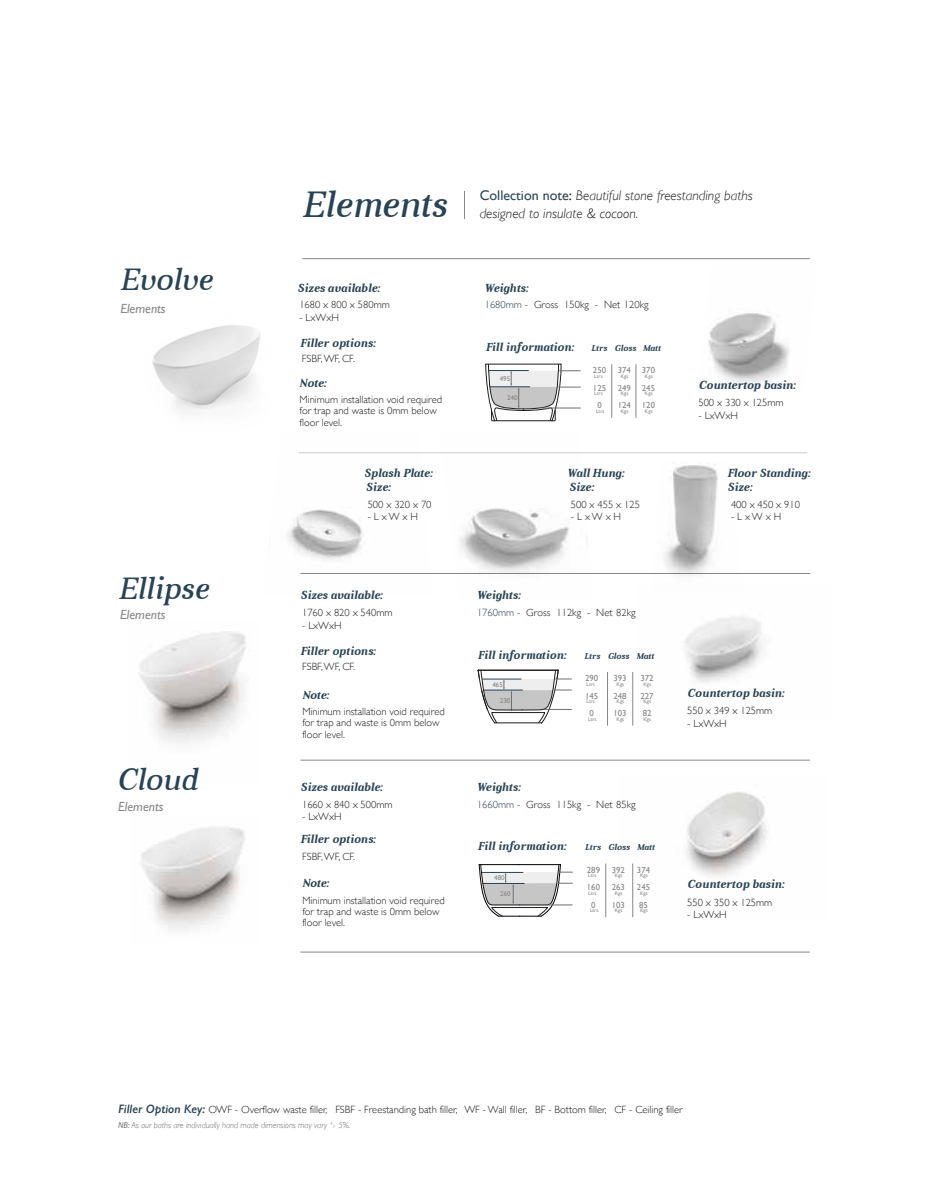
<style>
.page{position:relative;width:943px;height:1191px;background:#fff}
.page>*{position:absolute;margin:0;border:0;box-sizing:border-box;transform-origin:0 0}
.t1{font:italic 37.1px "Aver";color:#294354}
.t2{font:italic 31.15px "Aver";color:#294354}
.t3{font:italic 300 14px/17.5px "Gill Sans";color:#1d1d1b}
.t4{font:italic 13.3px "Gill Sans";color:#878787}
.t5{font:italic 700 11.9px "Aver";color:#294354}
.t6{font:italic 700 11.72px "Aver";color:#294354}
.t7{font:300 10.5px/11.4px "Gill Sans";color:#1d1d1b}
.t8{font:8.75px/17.5px "Gill Sans";color:#878787;text-align:justify}
.t9{font:italic 300 8.75px "Gill Sans";color:#706f6f}
.t10{font:italic 700 8.75px "Aver";color:#294354}
.t11{font:7px "Gill Sans";color:#878787}
.t12{font:5.25px "Gill Sans";color:#878787}
.s1{font-weight:400;font-style:normal;color:#294354}
.s2{font-weight:400;font-style:normal}
.s3{color:#294354}
.s4{font-weight:600;font-style:italic;font-size:12.25px;color:#294354}
.s5{font-family:"Myriad Pro";font-weight:400}
.s6{font-size:5.25px}
</style>
<div class="page">
<img style="left:152px;top:325px;width:109px;height:88px">
<svg style="left:464px;top:191px;width:1px;height:28px"></svg>
<img style="left:684px;top:617px;width:78px;height:66px">
<img style="left:139px;top:631px;width:107px;height:112px">
<hr style="left:607px;top:672px;width:1px;height:53px;background:#878787">
<hr style="left:632px;top:672px;width:1px;height:53px;background:#878787">
<svg style="left:477px;top:670px;width:94px;height:53px"></svg>
<img style="left:632px;top:792px;width:135px;height:126px">
<img style="left:141px;top:827px;width:104px;height:103px">
<hr style="left:605px;top:863px;width:1px;height:54px;background:#878787">
<hr style="left:632px;top:863px;width:1px;height:54px;background:#878787">
<svg style="left:478px;top:864px;width:94px;height:53px"></svg>
<hr style="left:300px;top:573px;width:510px;height:1px;background:#878787">
<hr style="left:300px;top:759px;width:510px;height:1px;background:#878787">
<hr style="left:300px;top:951px;width:510px;height:1px;background:#878787">
<hr style="left:302px;top:258px;width:508px;height:1px;background:#878787">
<hr style="left:299px;top:452px;width:508px;height:1px;background:#cdcccc">
<hr style="left:611px;top:364px;width:1px;height:54px;background:#878787">
<hr style="left:635px;top:364px;width:1px;height:54px;background:#878787">
<img style="left:665px;top:464px;width:53px;height:112px">
<img style="left:439px;top:452px;width:154px;height:121px">
<img style="left:287px;top:452px;width:145px;height:122px">
<img style="left:708px;top:313px;width:81px;height:70px">
<svg style="left:485px;top:363px;width:95px;height:58px"></svg>
<h2 class="t2" style="left:120px;top:263px;width:94px">Evolve</h2>
<p class="t4" style="left:120px;top:300px;width:47px">Elements</p>
<h2 class="t2" style="left:118px;top:571px;width:92px">Ellipse</h2>
<p class="t4" style="left:120px;top:607px;width:47px">Elements</p>
<h2 class="t2" style="left:116px;top:762px;width:82px">Cloud</h2>
<p class="t4" style="left:118px;top:798px;width:47px">Elements</p>
<h1 class="t1" style="left:302px;top:184px;width:146px">Elements</h1>
<h3 class="t3" style="left:479px;top:187px;width:275px"><span class="s1">Collection note</span><span class="s2">:</span> Beautiful stone freestanding baths designed to insulate &amp; cocoon.</h3>
<p class="t5" style="left:297px;top:281px;width:84px">Sizes available:</p>
<p class="t5" style="left:485px;top:281px;width:45px">Weights:</p>
<p class="t7" style="left:299px;top:299px;width:92px">1680 x 800 x 580mm</p>
<p class="t7" style="left:299px;top:311px;width:41px">- LxWxH</p>
<p class="t7" style="left:485px;top:299px;width:165px"><span class="s3">1680mm</span> - Gross 150kg - Net 120kg</p>
<p class="t5" style="left:300px;top:336px;width:77px">Filler options:</p>
<p class="t7" style="left:302px;top:352px;width:54px">FSBF, WF, CF.</p>
<p class="t6" style="left:485px;top:340px;width:90px">Fill information:</p>
<p class="t10" style="left:591px;top:343px;width:71px">Ltrs Gloss Matt</p>
<p class="t5" style="left:300px;top:376px;width:28px">Note:</p>
<p class="t7" style="left:299px;top:393px;width:144px">Minimum installation void required for trap and waste is 0mm below floor level.</p>
<p class="t11" style="left:499px;top:374px;width:12px">495</p>
<p class="t11" style="left:507px;top:393px;width:12px">240</p>
<p class="t8" style="left:617px;top:361px;width:15px">374<br>249<br>124</p>
<p class="t8" style="left:593px;top:361px;width:15px;text-align:center">250<br>125<br>0</p>
<p class="t12" style="left:594px;top:373px;width:10px">Ltrs</p>
<p class="t12" style="left:621px;top:373px;width:9px">Kgs</p>
<p class="t12" style="left:621px;top:390px;width:9px">Kgs</p>
<p class="t12" style="left:621px;top:408px;width:9px">Kgs</p>
<p class="t12" style="left:594px;top:390px;width:10px">Ltrs</p>
<p class="t12" style="left:596px;top:408px;width:10px">Ltrs</p>
<p class="t8" style="left:642px;top:361px;width:15px">370<br>245<br>120</p>
<p class="t12" style="left:645px;top:373px;width:9px">Kgs</p>
<p class="t12" style="left:645px;top:390px;width:9px">Kgs</p>
<p class="t12" style="left:645px;top:408px;width:9px">Kgs</p>
<p class="t5" style="left:698px;top:378px;width:99px">Countertop basin:</p>
<p class="t7" style="left:698px;top:396px;width:87px">500 x 330 x 125mm</p>
<p class="t7" style="left:698px;top:409px;width:41px">- LxWxH</p>
<p class="t5" style="left:364px;top:466px;width:70px">Splash Plate:</p>
<p class="t5" style="left:567px;top:466px;width:58px">Wall Hung:</p>
<p class="t5" style="left:727px;top:466px;width:84px">Floor Standing:</p>
<p class="t5" style="left:366px;top:480px;width:26px">Size:</p>
<p class="t5" style="left:569px;top:480px;width:26px">Size:</p>
<p class="t5" style="left:727px;top:480px;width:26px">Size:</p>
<p class="t7" style="left:368px;top:498px;width:65px">500 x 320 x 70</p>
<p class="t7" style="left:368px;top:510px;width:52px">- L x W x H</p>
<p class="t7" style="left:571px;top:498px;width:70px">500 x 455 x 125</p>
<p class="t7" style="left:571px;top:510px;width:52px">- L x W x H</p>
<p class="t7" style="left:731px;top:498px;width:70px">400 x 450 x 910</p>
<p class="t7" style="left:731px;top:510px;width:52px">- L x W x H</p>
<p class="t5" style="left:300px;top:588px;width:84px">Sizes available:</p>
<p class="t5" style="left:477px;top:588px;width:45px">Weights:</p>
<p class="t7" style="left:302px;top:606px;width:92px">1760 x 820 x 540mm</p>
<p class="t7" style="left:302px;top:619px;width:41px">- LxWxH</p>
<p class="t7" style="left:477px;top:606px;width:160px"><span class="s3">1760mm</span> - Gross 112kg - Net 82kg</p>
<p class="t5" style="left:300px;top:644px;width:77px">Filler options:</p>
<p class="t7" style="left:302px;top:660px;width:54px">FSBF, WF, CF.</p>
<p class="t5" style="left:302px;top:688px;width:28px">Note:</p>
<p class="t7" style="left:302px;top:705px;width:144px">Minimum installation void required for trap and waste is 0mm below floor level.</p>
<p class="t6" style="left:478px;top:648px;width:90px">Fill information:</p>
<p class="t10" style="left:584px;top:650px;width:71px">Ltrs Gloss Matt</p>
<p class="t12" style="left:643px;top:681px;width:9px">Kgs</p>
<p class="t12" style="left:643px;top:698px;width:9px">Kgs</p>
<p class="t12" style="left:643px;top:716px;width:9px">Kgs</p>
<p class="t8" style="left:613px;top:669px;width:15px">393<br>248<br>103</p>
<p class="t8" style="left:640px;top:669px;width:15px">372<br>227<br>82</p>
<p class="t8" style="left:585px;top:669px;width:15px;text-align:center">290<br>145<br>0</p>
<p class="t11" style="left:492px;top:680px;width:12px">465</p>
<p class="t11" style="left:500px;top:696px;width:12px">230</p>
<p class="t12" style="left:586px;top:681px;width:10px">Ltrs</p>
<p class="t12" style="left:616px;top:681px;width:9px">Kgs</p>
<p class="t12" style="left:616px;top:698px;width:9px">Kgs</p>
<p class="t12" style="left:616px;top:716px;width:9px">Kgs</p>
<p class="t12" style="left:586px;top:698px;width:10px">Ltrs</p>
<p class="t12" style="left:588px;top:716px;width:10px">Ltrs</p>
<p class="t5" style="left:687px;top:686px;width:99px">Countertop basin:</p>
<p class="t7" style="left:687px;top:704px;width:87px">550 x 349 x 125mm</p>
<p class="t7" style="left:687px;top:717px;width:41px">- LxWxH</p>
<p class="t5" style="left:300px;top:780px;width:84px">Sizes available:</p>
<p class="t5" style="left:477px;top:780px;width:45px">Weights:</p>
<p class="t7" style="left:302px;top:798px;width:92px">1660 x 840 x 500mm</p>
<p class="t7" style="left:302px;top:810px;width:41px">- LxWxH</p>
<p class="t7" style="left:477px;top:798px;width:160px"><span class="s3">1660mm</span> - Gross 115kg - Net 85kg</p>
<p class="t5" style="left:300px;top:832px;width:77px">Filler options:</p>
<p class="t7" style="left:302px;top:850px;width:54px">FSBF, WF, CF.</p>
<p class="t6" style="left:478px;top:839px;width:90px">Fill information:</p>
<p class="t10" style="left:585px;top:842px;width:71px">Ltrs Gloss Matt</p>
<p class="t5" style="left:302px;top:876px;width:28px">Note:</p>
<p class="t7" style="left:302px;top:894px;width:144px">Minimum installation void required for trap and waste is 0mm below floor level.</p>
<p class="t11" style="left:494px;top:873px;width:12px">480</p>
<p class="t11" style="left:500px;top:890px;width:12px">260</p>
<p class="t8" style="left:611px;top:860px;width:15px">392<br>263<br>103</p>
<p class="t8" style="left:587px;top:860px;width:15px;text-align:center">289<br>160<br>0</p>
<p class="t12" style="left:588px;top:872px;width:10px">Ltrs</p>
<p class="t12" style="left:615px;top:872px;width:9px">Kgs</p>
<p class="t12" style="left:615px;top:890px;width:9px">Kgs</p>
<p class="t12" style="left:615px;top:907px;width:9px">Kgs</p>
<p class="t12" style="left:588px;top:890px;width:10px">Ltrs</p>
<p class="t12" style="left:590px;top:907px;width:10px">Ltrs</p>
<p class="t8" style="left:637px;top:860px;width:15px">374<br>245<br>85</p>
<p class="t12" style="left:640px;top:872px;width:9px">Kgs</p>
<p class="t12" style="left:640px;top:890px;width:9px">Kgs</p>
<p class="t12" style="left:640px;top:907px;width:9px">Kgs</p>
<p class="t5" style="left:687px;top:877px;width:99px">Countertop basin:</p>
<p class="t7" style="left:687px;top:896px;width:87px">550 x 350 x 125mm</p>
<p class="t7" style="left:687px;top:908px;width:41px">- LxWxH</p>
<p class="t7" style="left:118px;top:1103px;width:566px"><span class="s4">Filler Option Key:</span> OWF - Overflow waste filler, FSBF - Freestanding bath filler, WF - Wall filler, BF - Bottom filler, CF - Ceiling filler</p>
<p class="t9" style="left:118px;top:1120px;width:233px"><span class="s5">NB:</span> As our baths are individually hand made dimensions may vary <sup>+</sup><span class="s6">/-</span> 5%.</p>
</div>
